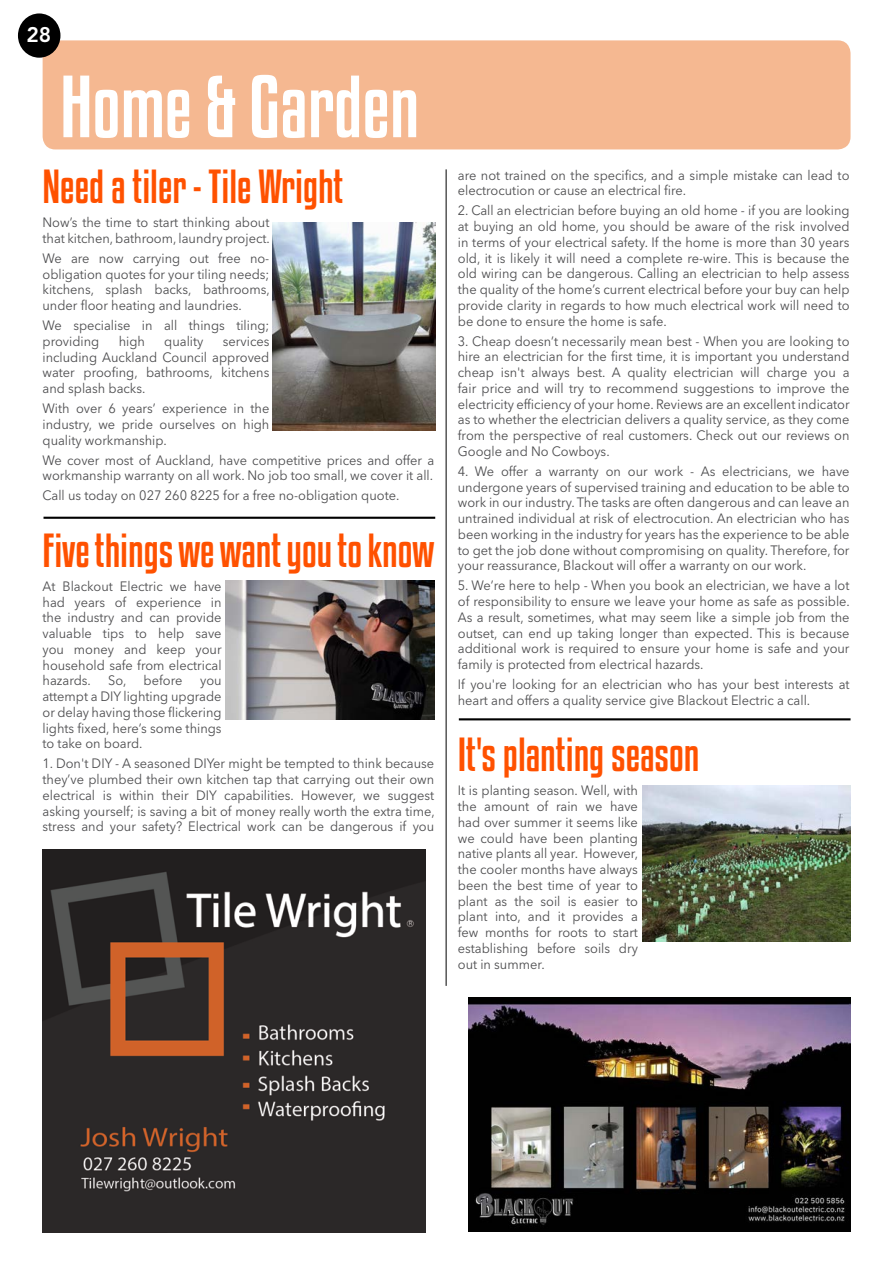
<style>
.page{position:relative;width:893px;height:1263px;background:#fff}
.page>*{position:absolute;margin:0;border:0;box-sizing:border-box;transform-origin:0 0}
.t1{font:78px "Kenyan Coffee Rg";color:#fff}
.t2{font:42px "Kenyan Coffee Rg";color:#ff5100}
.t3{font:800 21px "Avenir LT Std";color:#fff}
.t4{font:13.5px/15.8px "Avenir Next LT Pro";color:#4d4d4f;text-align:justify;scale:.95 1}
</style>
<div class="page">
<div style="left:43px;top:40px;width:807px;height:109px;background:#f5b891;border-radius:13px"></div>
<hr style="left:446px;top:169px;width:1px;height:817px;background:#000">
<div style="left:18px;top:13px;width:42px;height:45px;background:#000;border-radius:50%"></div>
<hr style="left:459px;top:718px;width:391px;height:2px;background:#000">
<hr style="left:44px;top:517px;width:391px;height:2px;background:#000">
<img style="left:43px;top:850px;width:382px;height:383px">
<img style="left:273px;top:222px;width:162px;height:209px">
<img style="left:226px;top:580px;width:208px;height:139px">
<img style="left:468px;top:997px;width:382px;height:234px">
<img style="left:642px;top:785px;width:208px;height:157px">
<p class="t3" style="left:26px;top:22px;width:26px">28</p>
<p class="t1" style="left:60px;top:54px;width:361px">Home &amp; Garden</p>
<p class="t2" style="left:43px;top:158px;width:302px">Need a tiler - Tile Wright</p>
<p class="t4" style="left:43px;top:214px;width:241px">Now’s the time to start thinking about that kitchen, bathroom, laundry project.</p>
<p class="t4" style="left:43px;top:250px;width:241px">We are now carrying out free no&shy;obligation quotes for your tiling needs; kitchens, splash backs, bathrooms, under floor heating and laundries.</p>
<p class="t4" style="left:43px;top:317px;width:240px">We specialise in all things tiling; providing</p>
<p class="t4" style="left:119px;top:333px;width:29px">high</p>
<p class="t4" style="left:164px;top:333px;width:43px">quality</p>
<p class="t4" style="left:43px;top:333px;width:240px;text-indent:180px">services including Auckland Council approved water proofing, bathrooms, kitchens and splash backs.</p>
<p class="t4" style="left:43px;top:400px;width:240px">With over 6 years’ experience in the industry, we pride ourselves on high quality workmanship.</p>
<p class="t4" style="left:43px;top:452px;width:414px">We cover most of Auckland, have competitive prices and offer a workmanship warranty on all work. No job too small, we cover it all.</p>
<p class="t4" style="left:43px;top:488px;width:377px">Call us today on 027 260 8225 for a free no-obligation quote.</p>
<p class="t2" style="left:43px;top:522px;width:393px">Five things we want you to know</p>
<p class="t4" style="left:43px;top:578px;width:190px">At Blackout Electric we have had years of experience in the industry and can provide valuable tips to help save you money and keep your household safe from electrical hazards.</p>
<p class="t4" style="left:108px;top:673px;width:21px">So,</p>
<p class="t4" style="left:144px;top:673px;width:42px">before</p>
<p class="t4" style="left:43px;top:673px;width:190px;text-indent:158px">you attempt a DIY lighting upgrade or delay having those flickering lights fixed, here’s some things to take on board.</p>
<p class="t4" style="left:43px;top:756px;width:414px">1. Don't DIY - A seasoned DIYer might be tempted to think because they’ve plumbed their own kitchen tap that carrying out their own electrical is within their DIY capabilities. However, we suggest asking yourself; is saving a bit of money really worth the extra time, stress and your safety? Electrical work can be dangerous if you</p>
<p class="t4" style="left:458px;top:167px;width:414px">are not trained on the specifics, and a simple mistake can lead to electrocution or cause an electrical fire.</p>
<p class="t4" style="left:458px;top:203px;width:414px">2. Call an electrician before buying an old home - if you are looking at buying an old home, you should be aware of the risk involved in terms of your electrical safety. If the home is more than 30 years old, it is likely it will need a complete re-wire. This is because the old wiring can be dangerous. Calling an electrician to help assess the quality of the home’s current electrical before your buy can help provide clarity in regards to how much electrical work will need to be done to ensure the home is safe.</p>
<p class="t4" style="left:458px;top:333px;width:414px">3. Cheap doesn’t necessarily mean best - When you are looking to hire an electrician for the first time, it is important you understand cheap isn't always best. A quality electrician will charge you a fair price and will try to recommend suggestions to improve the electricity efficiency of your home. Reviews are an excellent indicator as to whether the electrician delivers a quality service, as they come from the perspective of real customers. Check out our reviews on Google and No Cowboys.</p>
<p class="t4" style="left:458px;top:463px;width:414px">4. We offer a warranty on our work - As electricians, we have undergone years of supervised training and education to be able to work in our industry. The tasks are often dangerous and can leave an untrained individual at risk of electrocution. An electrician who has been working in the industry for years has the experience to be able to get the job done without compromising on quality. Therefore, for your reassurance, Blackout will offer a warranty on our work.</p>
<p class="t4" style="left:458px;top:578px;width:414px">5. We’re here to help - When you book an electrician, we have a lot of responsibility to ensure we leave your home as safe as possible.<br>As a result, sometimes, what may seem like a simple job from the outset, can end up taking longer than expected. This is because additional work is required to ensure your home is safe and your family is protected from electrical hazards.</p>
<p class="t4" style="left:458px;top:676px;width:414px">If you're looking for an electrician who has your best interests at heart and offers a quality service give Blackout Electric a call.</p>
<p class="t2" style="left:458px;top:726px;width:243px">It's planting season</p>
<p class="t4" style="left:458px;top:783px;width:191px">It is planting season. Well, with the amount of rain we have had over summer it seems like we could have been planting native plants all year. However, the cooler months have always been the best time of year to plant as the soil is easier to plant into, and it provides a few months for roots to start establishing before soils dry out in summer.</p>
</div>
